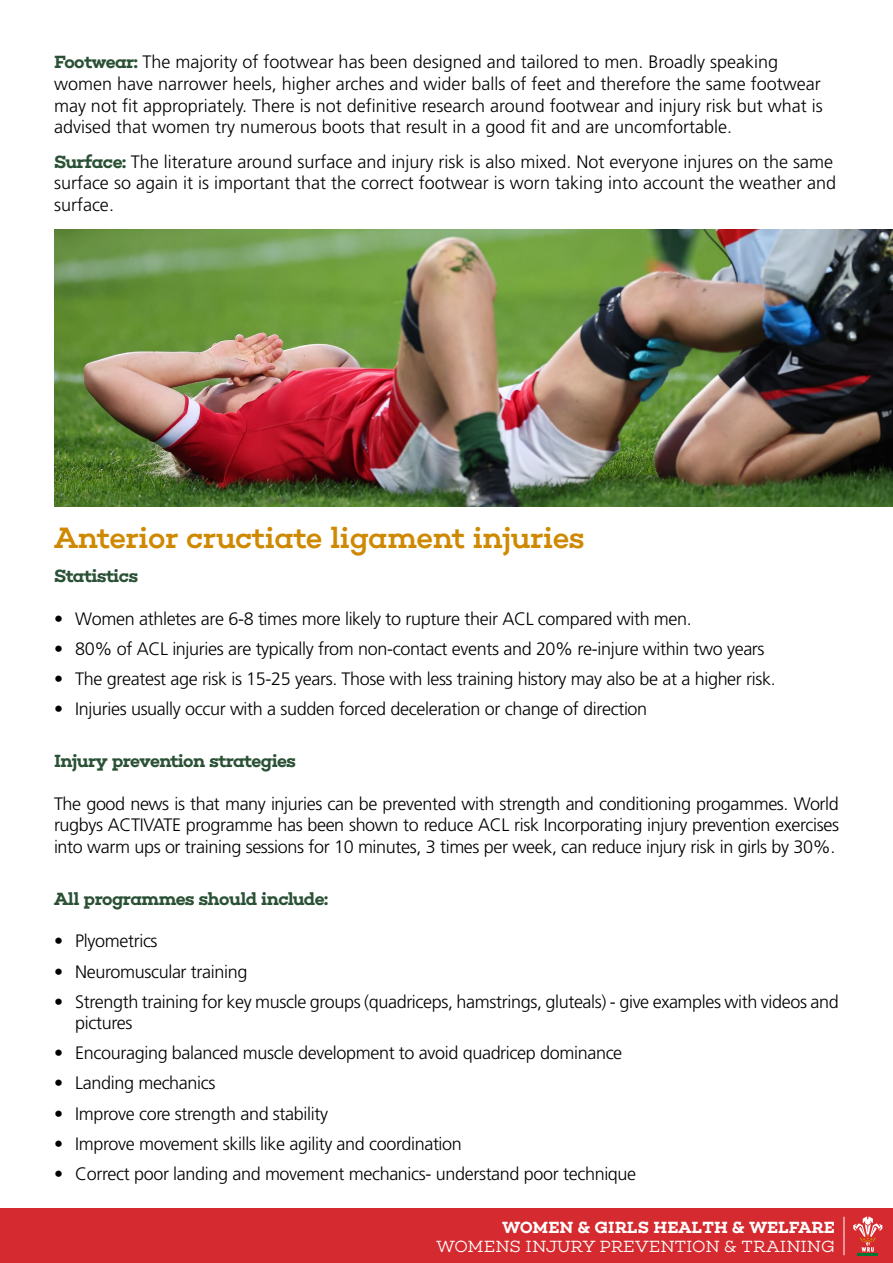
<style>
.page{position:relative;width:893px;height:1263px;background:#fff}
.page>*{position:absolute;margin:0;border:0;box-sizing:border-box;transform-origin:0 0}
.t1{font:500 30px "Choplin";letter-spacing:-.02em;color:#cf8900}
.t2{font:300 18px/21.6px "Frutiger LT Std";letter-spacing:-.02em;color:#000;text-align:justify}
.t3{font:300 18px/21.6px "Frutiger LT Std";color:#000}
.t4{font:600 18px "Choplin";letter-spacing:-.04em;color:#2a5135}
.t5{font:300 16.5px "Choplin";color:#fff}
.t6{font:600 16.5px "Choplin";color:#fff}
.s1{font-family:"Choplin";font-weight:600;color:#2a5135}
</style>
<div class="page">
<div style="left:0;top:1209px;width:893px;height:54px;background:#d52a2f"></div>
<hr style="left:858px;top:1253px;width:20px;height:2px;background:#007835">
<svg style="left:853px;top:1217px;width:29px;height:35px"></svg>
<hr style="left:844px;top:1217px;width:1px;height:38px;background:#fff">
<img style="left:54px;top:230px;width:839px;height:276px">
<p class="t3" style="left:54px;top:52px;width:770px"><span class="s1">Footwear:</span> The majority of footwear has been designed and tailored to men. Broadly speaking women have narrower heels, higher arches and wider balls of feet and therefore the same footwear may not fit appropriately. There is not definitive research around footwear and injury risk but what is advised that women try numerous boots that result in a good fit and are uncomfortable.</p>
<p class="t3" style="left:54px;top:151px;width:784px"><span class="s1">Surface:</span> The literature around surface and injury risk is also mixed. Not everyone injures on the same surface so again it is important that the correct footwear is worn taking into account the weather and surface.</p>
<h1 class="t1" style="left:54px;top:520px;width:532px">Anterior cructiate ligament injuries</h1>
<p class="t4" style="left:54px;top:565px;width:86px">Statistics</p>
<p class="t2" style="left:54px;top:608px;width:639px">• Women athletes are 6-8 times more likely to rupture their ACL compared with men.</p>
<p class="t2" style="left:54px;top:638px;width:712px">• 80% of ACL injuries are typically from non-contact events and 20% re-injure within two years</p>
<p class="t2" style="left:54px;top:668px;width:723px">• The greatest age risk is 15-25 years. Those with less training history may also be at a higher risk.</p>
<p class="t2" style="left:54px;top:698px;width:595px">• Injuries usually occur with a sudden forced deceleration or change of direction</p>
<p class="t4" style="left:54px;top:750px;width:243px">Injury prevention strategies</p>
<p class="t2" style="left:54px;top:793px;width:786px">The good news is that many injuries can be prevented with strength and conditioning progammes. World rugbys ACTIVATE programme has been shown to reduce ACL risk Incorporating injury prevention exercises into warm ups or training sessions for 10 minutes, 3 times per week, can reduce injury risk in girls by 30%.</p>
<p class="t4" style="left:54px;top:888px;width:276px">All programmes should include:</p>
<p class="t2" style="left:54px;top:931px;width:105px">• Plyometrics</p>
<p class="t2" style="left:54px;top:961px;width:195px">• Neuromuscular training</p>
<p class="t2" style="left:75px;top:991px;width:765px;text-indent:-21px">• Strength training for key muscle groups (quadriceps, hamstrings, gluteals) - give examples with videos and pictures</p>
<p class="t2" style="left:54px;top:1042px;width:570px">• Encouraging balanced muscle development to avoid quadricep dominance</p>
<p class="t2" style="left:54px;top:1073px;width:163px">• Landing mechanics</p>
<p class="t2" style="left:54px;top:1103px;width:276px">• Improve core strength and stability</p>
<p class="t2" style="left:54px;top:1133px;width:409px">• Improve movement skills like agility and coordination</p>
<p class="t2" style="left:54px;top:1163px;width:584px">• Correct poor landing and movement mechanics- understand poor technique</p>
<p class="t6" style="left:502px;top:1217px;width:334px">WOMEN &amp; GIRLS HEALTH &amp; WELFARE</p>
<p class="t5" style="left:436px;top:1237px;width:400px">WOMENS INJURY PREVENTION &amp; TRAINING</p>
</div>
